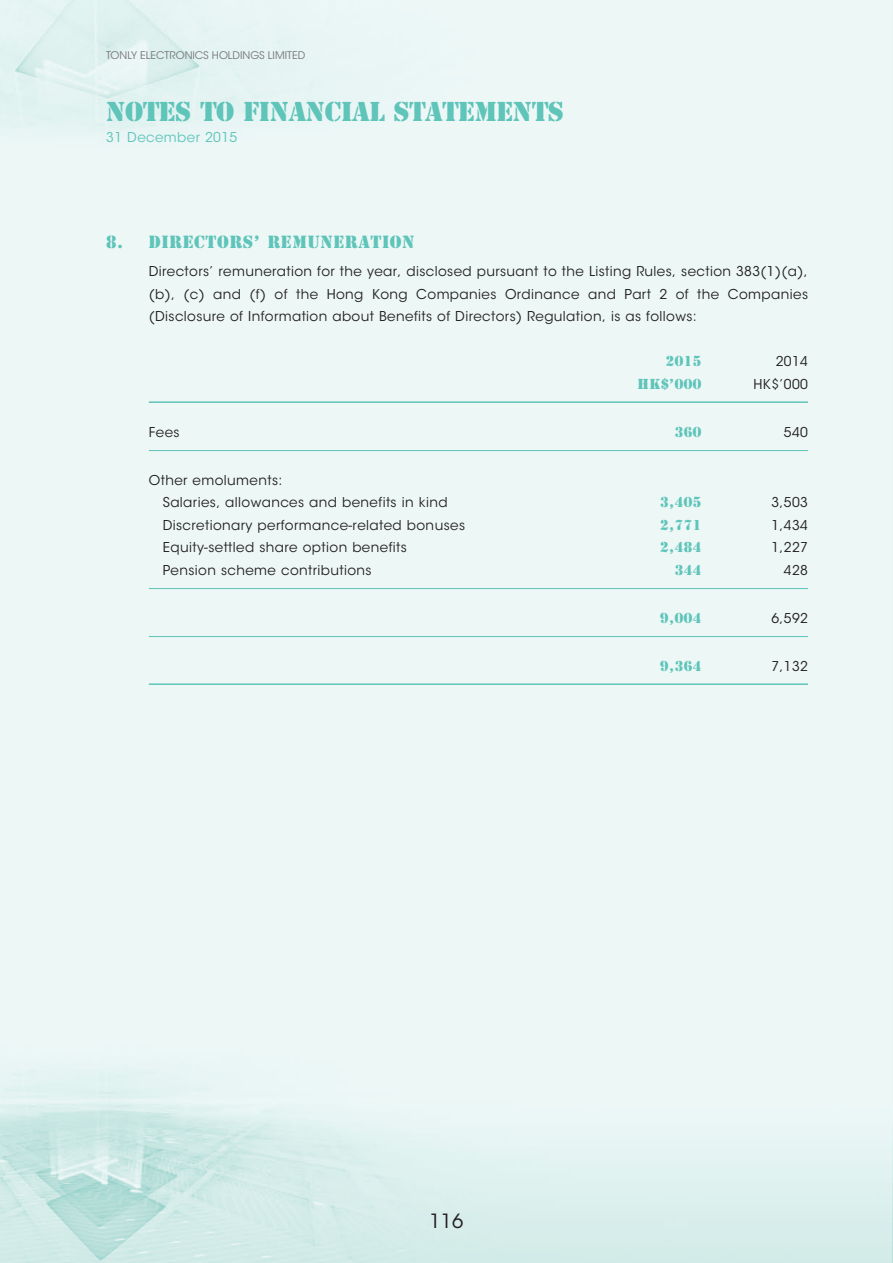
<style>
.page{position:relative;width:893px;height:1263px;background:#fff}
.page>*{position:absolute;margin:0;border:0;box-sizing:border-box;transform-origin:0 0}
.t1{font:25.5px "Stencil Std";letter-spacing:-.015em;color:#5fc4b9}
.t2{font:19.5px "ITC Avant Garde Std";color:#231f20}
.t3{font:16.5px "Stencil Std";letter-spacing:.035em;color:#5fc4b9}
.t4{font:13.5px/22.5px "ITC Avant Garde Std";letter-spacing:.03em;color:#231f20;text-align:justify}
.t5{font:13.5px "Stencil Std";letter-spacing:.035em;color:#5fc4b9}
.t6{font:13.5px "ITC Avant Garde Std";letter-spacing:.03em;color:#5fc4b9}
.t7{font:10.5px "ITC Avant Garde Std";color:#76787b}
</style>
<div class="page">
<hr style="left:149px;top:401px;width:659px;height:2px;background:#5fc4b9">
<hr style="left:149px;top:450px;width:659px;height:1px;background:#5fc4b9">
<hr style="left:149px;top:588px;width:659px;height:1px;background:#5fc4b9">
<hr style="left:149px;top:636px;width:659px;height:1px;background:#5fc4b9">
<hr style="left:149px;top:683px;width:659px;height:2px;background:#5fc4b9">
<p class="t7" style="left:106px;top:49px;width:200px">TONLY ELECTRONICS HOLDINGS LIMITED</p>
<h1 class="t1" style="left:106px;top:95px;width:459px">NOTES TO FINANCIAL STATEMENTS</h1>
<p class="t6" style="left:106px;top:129px;width:133px">31 December 2015</p>
<p class="t3" style="left:106px;top:231px;width:310px">8. DIRECTORS’ REMUNERATION</p>
<p class="t4" style="left:149px;top:260px;width:661px">Directors’ remuneration for the year, disclosed pursuant to the Listing Rules, section 383(1)(a), (b), (c) and (f) of the Hong Kong Companies Ordinance and Part 2 of the Companies (Disclosure of Information about Benefits of Directors) Regulation, is as follows:</p>
<p class="t5" style="left:666px;top:352px;width:37px">2015</p>
<p class="t4" style="left:776px;top:350px;width:34px">2014</p>
<p class="t5" style="left:638px;top:375px;width:65px">HK$’000</p>
<p class="t4" style="left:753px;top:373px;width:56px">HK$’000</p>
<p class="t4" style="left:149px;top:421px;width:32px">Fees</p>
<p class="t5" style="left:675px;top:423px;width:28px">360</p>
<p class="t4" style="left:784px;top:421px;width:26px">540</p>
<p class="t4" style="left:163px;top:469px;width:286px;text-indent:-14px">Other emoluments:<br>Salaries, allowances and benefits in kind</p>
<p class="t5" style="left:660px;top:493px;width:42px">3,405</p>
<p class="t4" style="left:771px;top:491px;width:38px">3,503</p>
<p class="t4" style="left:163px;top:514px;width:304px">Discretionary performance-related bonuses</p>
<p class="t5" style="left:660px;top:516px;width:42px">2,771</p>
<p class="t4" style="left:771px;top:514px;width:38px">1,434</p>
<p class="t4" style="left:163px;top:536px;width:246px">Equity-settled share option benefits</p>
<p class="t5" style="left:660px;top:538px;width:42px">2,484</p>
<p class="t4" style="left:771px;top:536px;width:38px">1,227</p>
<p class="t4" style="left:163px;top:559px;width:210px">Pension scheme contributions</p>
<p class="t5" style="left:675px;top:561px;width:28px">344</p>
<p class="t4" style="left:784px;top:559px;width:26px">428</p>
<p class="t5" style="left:660px;top:609px;width:42px">9,004</p>
<p class="t4" style="left:771px;top:607px;width:38px">6,592</p>
<p class="t5" style="left:660px;top:657px;width:42px">9,364</p>
<p class="t4" style="left:771px;top:655px;width:38px">7,132</p>
<h2 class="t2" style="left:430px;top:1209px;width:35px">116</h2>
</div>
